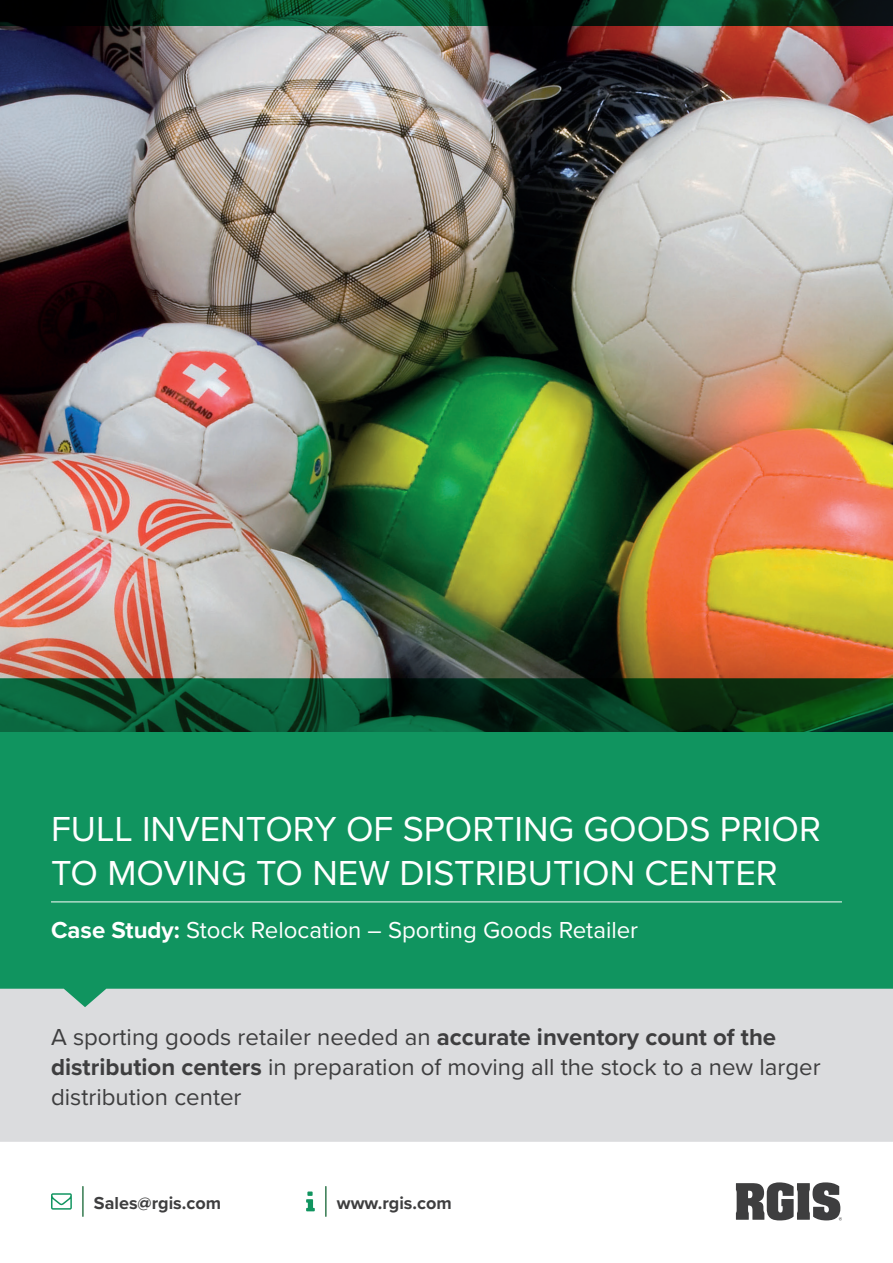
<style>
.page{position:relative;width:893px;height:1263px;background:#fff}
.page>*{position:absolute;margin:0;border:0;box-sizing:border-box;transform-origin:0 0}
.t1{font:36px/43.2px "Proxima Nova";color:#fff}
.t2{font:24px/30px "Proxima Nova";color:#3e3e3f}
.t3{font:24px "Proxima Nova";color:#fff}
.t4{font:700 18px "Proxima Nova";color:#3e3e3f}
.s1{font-weight:700}
</style>
<div class="page">
<svg style="left:736px;top:1182px;width:106px;height:38px"></svg>
<hr style="left:325px;top:1186px;width:2px;height:30px;background:#216d3f">
<svg style="left:306px;top:1191px;width:9px;height:20px"></svg>
<hr style="left:82px;top:1186px;width:2px;height:30px;background:#216d3f">
<svg style="left:51px;top:1193px;width:21px;height:16px"></svg>
<div style="left:0;top:1007px;width:893px;height:135px;background:#dbdcde"></div>
<svg style="left:0;top:731px;width:893px;height:276px;background:#1d9867"></svg>
<img style="left:0;top:26px;width:893px;height:705px">
<hr style="left:51px;top:901px;width:791px;height:1px;background:#fff">
<svg style="left:0;top:0;width:893px;height:26px;background:#083923"></svg>
<h1 class="t1" style="left:51px;top:806px;width:771px">FULL INVENTORY OF SPORTING GOODS PRIOR<br>TO MOVING TO NEW DISTRIBUTION CENTER</h1>
<p class="t3" style="left:51px;top:912px;width:589px"><span class="s1">Case Study:</span> Stock Relocation – Sporting Goods Retailer</p>
<p class="t2" style="left:51px;top:1021px;width:771px">A sporting goods retailer needed an <span class="s1">accurate inventory count of the distribution centers</span> in preparation of moving all the stock to a new larger distribution center</p>
<p class="t4" style="left:94px;top:1189px;width:129px">Sales@rgis.com</p>
<p class="t4" style="left:337px;top:1189px;width:116px">www.rgis.com</p>
</div>
